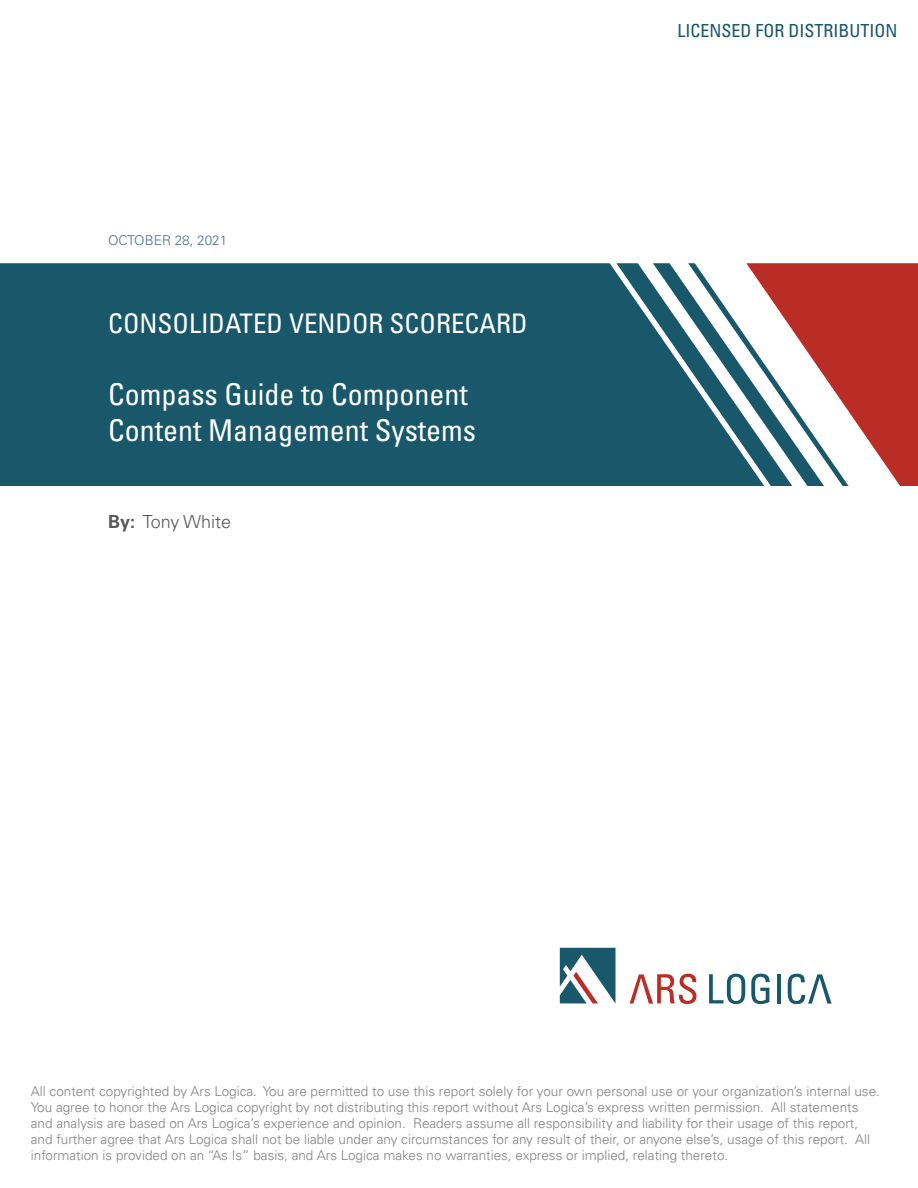
<style>
.page{position:relative;width:918px;height:1188px;background:#fff}
.page>*{position:absolute;margin:0;border:0;box-sizing:border-box;transform-origin:0 0}
.t1{font:condensed 30px "Univers LT Std";color:#fff}
.t2{font:condensed 27px "Univers LT Std";color:#fff}
.t3{font:condensed 18px "Univers LT Std";color:#19576b}
.t4{font:300 18px "Univers LT Std";color:#57585a}
.t5{font:300 13.5px/16.2px "Univers LT Std";color:#808285}
.t6{font:300 13.5px "Univers LT Std";color:#4e7285}
.s1{font-weight:700}
</style>
<div class="page">
<div style="left:0;top:263px;width:746px;height:223px;background:#19576b"></div>
<svg style="left:746px;top:263px;width:172px;height:223px"></svg>
<svg style="left:709px;top:974px;width:36px;height:30px"></svg>
<svg style="left:751px;top:974px;width:19px;height:30px"></svg>
<hr style="left:777px;top:974px;width:4px;height:29px;background:#19576b">
<svg style="left:630px;top:974px;width:66px;height:30px"></svg>
<svg style="left:788px;top:974px;width:44px;height:30px"></svg>
<svg style="left:560px;top:948px;width:56px;height:55px"></svg>
<p class="t6" style="left:108px;top:232px;width:121px">OCTOBER 28, 2021</p>
<p class="t2" style="left:108px;top:307px;width:421px">CONSOLIDATED VENDOR SCORECARD</p>
<p class="t1" style="left:108px;top:376px;width:361px">Compass Guide to Component</p>
<p class="t1" style="left:108px;top:412px;width:370px">Content Management Systems</p>
<p class="t4" style="left:108px;top:510px;width:125px"><span class="s1">By:</span> Tony White</p>
<p class="t3" style="left:678px;top:19px;width:222px">LICENSED FOR DISTRIBUTION</p>
<p class="t5" style="left:31px;top:1083px;width:851px">All content copyrighted by Ars Logica. You are permitted to use this report solely for your own personal use or your organization’s internal use.<br>You agree to honor the Ars Logica copyright by not distributing this report without Ars Logica’s express written permission. All statements and analysis are based on Ars Logica’s experience and opinion. Readers assume all responsibility and liability for their usage of this report, and further agree that Ars Logica shall not be liable under any circumstances for any result of their, or anyone else’s, usage of this report. All information is provided on an “As Is” basis, and Ars Logica makes no warranties, express or implied, relating thereto.</p>
</div>
